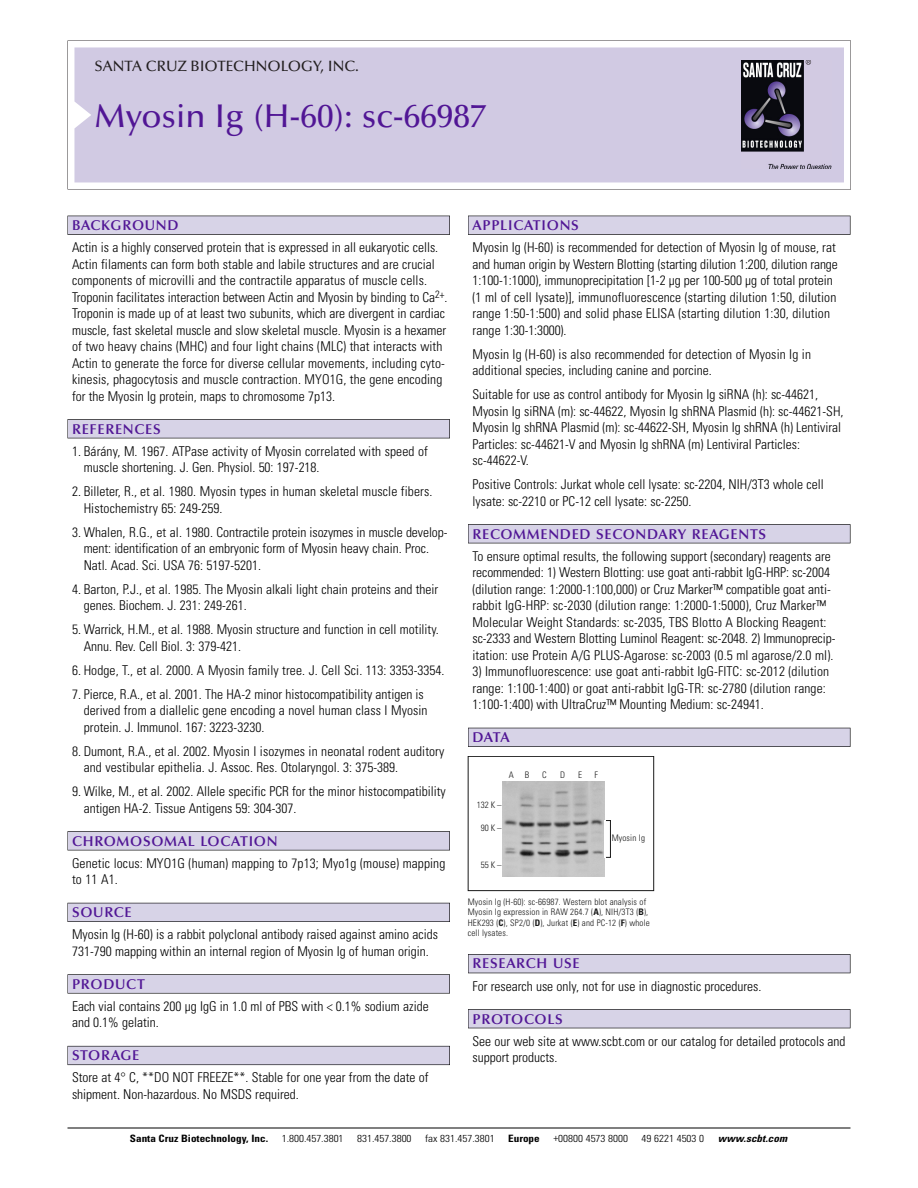
<style>
.page{position:relative;width:918px;height:1188px;background:#fff}
.page>*{position:absolute;margin:0;border:0;box-sizing:border-box;transform-origin:0 0}
.t1{font:500 33px "Optima";color:#511695}
.t2{font:500 15px "Optima";color:#231f20}
.t3{font:600 14.25px "Optima";letter-spacing:.05em;color:#511695}
.t4{font:300 condensed 13.5px/16.5px "Univers";color:#000}
.t5{font:300 condensed 10.2px "Univers";color:#000;scale:1.1 1}
.t6{font:700 condensed 10.2px "Univers";color:#000;scale:1.1 1}
.t7{font:italic 700 condensed 10.2px "Univers";letter-spacing:.005em;color:#000;scale:1.1 1}
.t8{font:9px/10.5px "Univers Condensed Light+EVYDKG";letter-spacing:.015em;color:#191919}
.s1{font-family:"Univers Condensed Bold+DRITYI"}
</style>
<div class="page">
<svg style="left:68px;top:40px;width:783px;height:149px"></svg>
<div style="left:74px;top:47px;width:770px;height:135px;background:#d1cae3"></div>
<img style="left:741px;top:60px;width:90px;height:108px">
<div style="left:68px;top:216px;width:382px;height:19px;background:#525155"></div>
<div style="left:68px;top:216px;width:381px;height:18px;background:#d7d3e7"></div>
<div style="left:68px;top:419px;width:382px;height:19px;background:#525155"></div>
<div style="left:68px;top:420px;width:381px;height:18px;background:#d7d3e7"></div>
<div style="left:68px;top:831px;width:382px;height:19px;background:#545357"></div>
<div style="left:68px;top:832px;width:381px;height:18px;background:#d7d3e7"></div>
<div style="left:68px;top:903px;width:382px;height:19px;background:#54535a"></div>
<div style="left:68px;top:903px;width:381px;height:18px;background:#d7d3e7"></div>
<svg style="left:68px;top:974px;width:382px;height:20px"></svg>
<div style="left:68px;top:975px;width:381px;height:18px;background:#d7d3e7"></div>
<div style="left:68px;top:1046px;width:382px;height:19px;background:#66646e"></div>
<div style="left:68px;top:1046px;width:381px;height:18px;background:#d7d3e7"></div>
<div style="left:468px;top:216px;width:382px;height:19px;background:#525155"></div>
<div style="left:468px;top:216px;width:382px;height:18px;background:#d7d3e7"></div>
<div style="left:468px;top:524px;width:382px;height:19px;background:#525155"></div>
<div style="left:468px;top:525px;width:382px;height:18px;background:#d7d3e7"></div>
<div style="left:468px;top:728px;width:382px;height:19px;background:#525158"></div>
<div style="left:468px;top:728px;width:382px;height:18px;background:#d7d3e7"></div>
<div style="left:468px;top:954px;width:382px;height:19px;background:#525158"></div>
<div style="left:468px;top:955px;width:382px;height:18px;background:#d7d3e7"></div>
<div style="left:468px;top:1009px;width:382px;height:19px;background:#525156"></div>
<div style="left:468px;top:1010px;width:382px;height:18px;background:#d7d3e7"></div>
<hr style="left:68px;top:1128px;width:782px;height:1px;background:#000">
<div style="left:468px;top:756px;width:186px;height:135px;border:1px solid #191919"></div>
<img style="left:503px;top:781px;width:101px;height:95px">
<div style="left:606px;top:820px;width:5px;height:37px;border:1px solid #191919"></div>
<p class="t2" style="left:94px;top:61px;width:266px">SANTA CRUZ BIOTECHNOLOGY, INC.</p>
<h1 class="t1" style="left:94px;top:103px;width:393px">Myosin Ig (H-60): sc-66987</h1>
<p class="t3" style="left:72px;top:219px;width:108px">BACKGROUND</p>
<p class="t4" style="left:72px;top:240px;width:377px">Actin is a highly conserved protein that is expressed in all eukaryotic cells.<br>Actin filaments can form both stable and labile structures and are crucial components of microvilli and the contractile apparatus of muscle cells.<br>Troponin facilitates interaction between Actin and Myosin by binding to Ca<sup>2+</sup>.<br>Troponin is made up of at least two subunits, which are divergent in cardiac muscle, fast skeletal muscle and slow skeletal muscle. Myosin is a hexamer of two heavy chains (MHC) and four light chains (MLC) that interacts with Actin to generate the force for diverse cellular movements, including cyto&shy;kinesis, phagocytosis and muscle contraction. MYO1G, the gene encoding for the Myosin Ig protein, maps to chromosome 7p13.</p>
<p class="t3" style="left:72px;top:423px;width:90px">REFERENCES</p>
<p class="t4" style="left:84px;top:444px;width:346px;text-indent:-12px">1. Bárány, M. 1967. ATPase activity of Myosin correlated with speed of muscle shortening. J. Gen. Physiol. 50: 197-218.</p>
<p class="t4" style="left:84px;top:484px;width:350px;text-indent:-12px">2. Billeter, R., et al. 1980. Myosin types in human skeletal muscle fibers.<br>Histochemistry 65: 249-259.</p>
<p class="t4" style="left:84px;top:525px;width:365px;text-indent:-12px">3. Whalen, R.G., et al. 1980. Contractile protein isozymes in muscle develop&shy;ment: identification of an embryonic form of Myosin heavy chain. Proc.<br>Natl. Acad. Sci. USA 76: 5197-5201.</p>
<p class="t4" style="left:84px;top:582px;width:356px;text-indent:-12px">4. Barton, P.J., et al. 1985. The Myosin alkali light chain proteins and their genes. Biochem. J. 231: 249-261.</p>
<p class="t4" style="left:84px;top:622px;width:357px;text-indent:-12px">5. Warrick, H.M., et al. 1988. Myosin structure and function in cell motility.<br>Annu. Rev. Cell Biol. 3: 379-421.</p>
<p class="t4" style="left:72px;top:663px;width:374px">6. Hodge, T., et al. 2000. A Myosin family tree. J. Cell Sci. 113: 3353-3354.</p>
<p class="t4" style="left:84px;top:687px;width:345px;text-indent:-12px">7. Pierce, R.A., et al. 2001. The HA-2 minor histocompatibility antigen is derived from a diallelic gene encoding a novel human class I Myosin protein. J. Immunol. 167: 3223-3230.</p>
<p class="t4" style="left:84px;top:744px;width:362px;text-indent:-12px">8. Dumont, R.A., et al. 2002. Myosin I isozymes in neonatal rodent auditory and vestibular epithelia. J. Assoc. Res. Otolaryngol. 3: 375-389.</p>
<p class="t4" style="left:84px;top:784px;width:364px;text-indent:-12px">9. Wilke, M., et al. 2002. Allele specific PCR for the minor histocompatibility antigen HA-2. Tissue Antigens 59: 304-307.</p>
<p class="t3" style="left:72px;top:835px;width:207px">CHROMOSOMAL LOCATION</p>
<p class="t4" style="left:72px;top:856px;width:375px">Genetic locus: MYO1G (human) mapping to 7p13; Myo1g (mouse) mapping to 11 A1.</p>
<p class="t3" style="left:72px;top:907px;width:61px">SOURCE</p>
<p class="t4" style="left:72px;top:927px;width:367px">Myosin Ig (H-60) is a rabbit polyclonal antibody raised against amino acids<br>731-790 mapping within an internal region of Myosin Ig of human origin.</p>
<p class="t3" style="left:72px;top:978px;width:74px">PRODUCT</p>
<p class="t4" style="left:72px;top:999px;width:358px">Each vial contains 200 µg IgG in 1.0 ml of PBS with &lt; 0.1% sodium azide and 0.1% gelatin.</p>
<p class="t3" style="left:72px;top:1050px;width:69px">STORAGE</p>
<p class="t4" style="left:72px;top:1070px;width:358px">Store at 4° C, **DO NOT FREEZE**. Stable for one year from the date of shipment. Non-hazardous. No MSDS required.</p>
<p class="t3" style="left:473px;top:219px;width:108px">APPLICATIONS</p>
<p class="t4" style="left:473px;top:240px;width:367px">Myosin Ig (H-60) is recommended for detection of Myosin Ig of mouse, rat and human origin by Western Blotting (starting dilution 1:200, dilution range 1:100-1:1000), immunoprecipitation [1-2 µg per 100-500 µg of total protein (1 ml of cell lysate)], immunofluorescence (starting dilution 1:50, dilution range 1:50-1:500) and solid phase ELISA (starting dilution 1:30, dilution range 1:30-1:3000).</p>
<p class="t4" style="left:473px;top:347px;width:340px">Myosin Ig (H-60) is also recommended for detection of Myosin Ig in additional species, including canine and porcine.</p>
<p class="t4" style="left:473px;top:387px;width:372px">Suitable for use as control antibody for Myosin Ig siRNA (h): sc-44621, Myosin Ig siRNA (m): sc-44622, Myosin Ig shRNA Plasmid (h): sc-44621-SH, Myosin Ig shRNA Plasmid (m): sc-44622-SH, Myosin Ig shRNA (h) Lentiviral Particles: sc-44621-V and Myosin Ig shRNA (m) Lentiviral Particles: sc-44622-V.</p>
<p class="t4" style="left:473px;top:477px;width:353px">Positive Controls: Jurkat whole cell lysate: sc-2204, NIH/3T3 whole cell lysate: sc-2210 or PC-12 cell lysate: sc-2250.</p>
<p class="t3" style="left:473px;top:528px;width:295px">RECOMMENDED SECONDARY REAGENTS</p>
<p class="t4" style="left:473px;top:549px;width:364px">To ensure optimal results, the following support (secondary) reagents are recommended: 1) Western Blotting: use goat anti-rabbit IgG-HRP: sc-2004 (dilution range: 1:2000-1:100,000) or Cruz Marker™ compatible goat anti&shy;rabbit IgG-HRP: sc-2030 (dilution range: 1:2000-1:5000), Cruz Marker™ Molecular Weight Standards: sc-2035, TBS Blotto A Blocking Reagent: sc-2333 and Western Blotting Luminol Reagent: sc-2048. 2) Immunoprecip&shy;itation: use Protein A/G PLUS-Agarose: sc-2003 (0.5 ml agarose/2.0 ml).</p>
<p class="t4" style="left:473px;top:664px;width:358px">3) Immunofluorescence: use goat anti-rabbit IgG-FITC: sc-2012 (dilution range: 1:100-1:400) or goat anti-rabbit IgG-TR: sc-2780 (dilution range:<br>1:100-1:400) with UltraCruz™ Mounting Medium: sc-24941.</p>
<p class="t3" style="left:473px;top:732px;width:39px">DATA</p>
<p class="t8" style="left:509px;top:770px;width:22px">A B</p>
<p class="t8" style="left:542px;top:770px;width:6px">C</p>
<p class="t8" style="left:560px;top:770px;width:7px">D</p>
<p class="t8" style="left:578px;top:770px;width:5px">E</p>
<p class="t8" style="left:595px;top:770px;width:5px">F</p>
<p class="t8" style="left:477px;top:800px;width:26px">132 K –</p>
<p class="t8" style="left:481px;top:824px;width:22px">90K–</p>
<p class="t8" style="left:481px;top:860px;width:22px">55K–</p>
<p class="t8" style="left:612px;top:834px;width:35px">Myosin Ig</p>
<p class="t8" style="left:468px;top:897px;width:184px">Myosin Ig (H-60): sc-66987. Western blot analysis of Myosin Ig expression in RAW 264.7 (<span class="s1">A</span>), NIH/3T3 (<span class="s1">B</span>), HEK293 (<span class="s1">C</span>), SP2/0 (<span class="s1">D</span>), Jurkat (<span class="s1">E</span>) and PC-12 (<span class="s1">F</span>) whole cell lysates.</p>
<p class="t3" style="left:473px;top:958px;width:109px">RESEARCH USE</p>
<p class="t4" style="left:473px;top:979px;width:290px">For research use only, not for use in diagnostic procedures.</p>
<p class="t3" style="left:473px;top:1013px;width:92px">PROTOCOLS</p>
<p class="t4" style="left:473px;top:1034px;width:375px">See our web site at www.scbt.com or our catalog for detailed protocols and support products.</p>
<p class="t6" style="left:130px;top:1135px;width:127px">Santa Cruz Biotechnology, Inc.</p>
<p class="t5" style="left:282px;top:1135px;width:58px">1.800.457.3801</p>
<p class="t5" style="left:357px;top:1135px;width:51px">831.457.3800</p>
<p class="t5" style="left:425px;top:1135px;width:65px">fax 831.457.3801</p>
<p class="t6" style="left:508px;top:1135px;width:30px">Europe</p>
<p class="t5" style="left:553px;top:1135px;width:69px">+00800 4573 8000</p>
<p class="t5" style="left:642px;top:1135px;width:58px">49 6221 4503 0</p>
<p class="t7" style="left:718px;top:1135px;width:64px">www.scbt.com</p>
</div>
